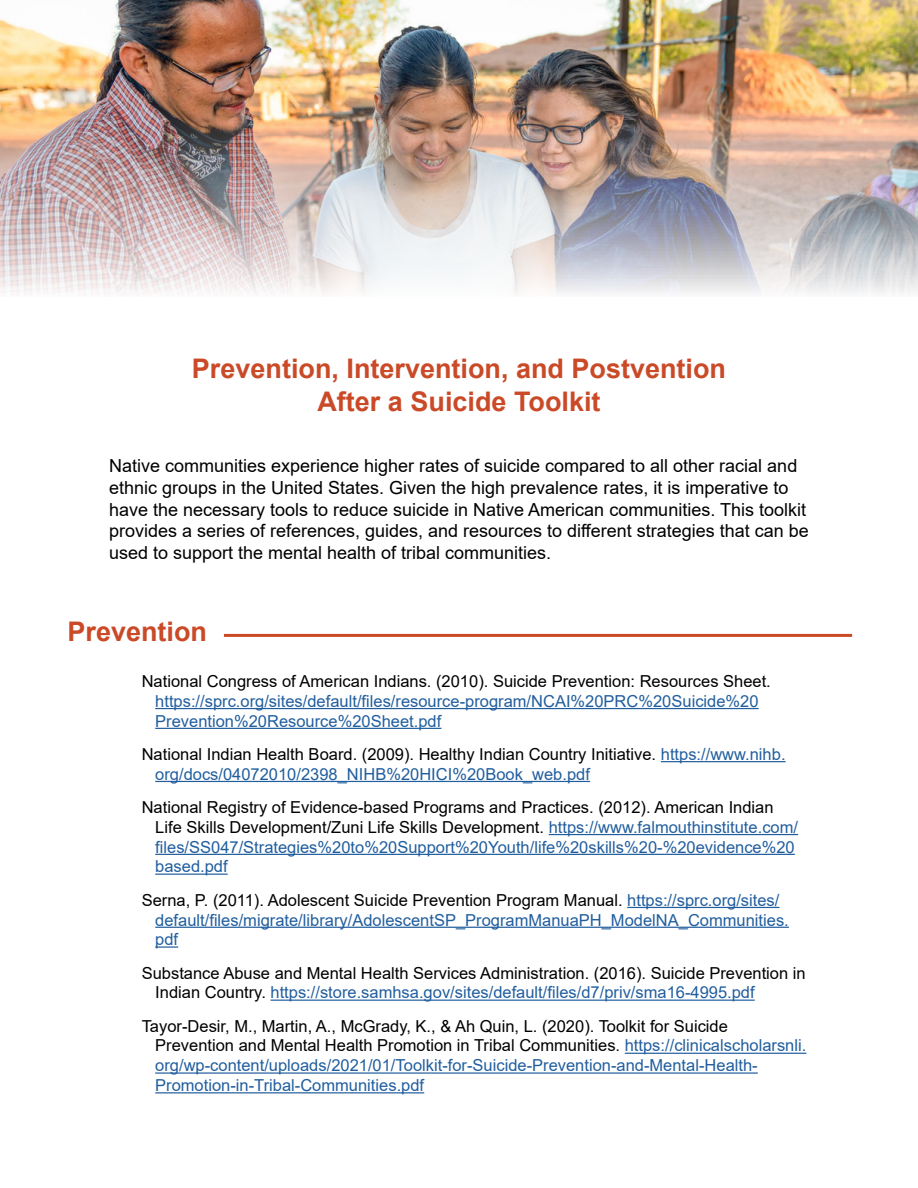
<style>
.page{position:relative;width:918px;height:1188px;background:#fff}
.page>*{position:absolute;margin:0;border:0;box-sizing:border-box;transform-origin:0 0}
.t1{font:700 27px/32.4px "Arial";color:#ca4a28;text-align:center}
.t2{font:18px/21.6px "Arial";color:#000}
.t3{font:16.5px/19.8px "Arial";color:#215e9e}
.t4{font:16.5px/19.8px "Arial";color:#000}
.s1{color:#000}
.s2{color:#215e9e}
</style>
<div class="page">
<hr style="left:224px;top:634px;width:628px;height:3px;background:#ca4a28">
<hr style="left:155px;top:708px;width:604px;height:1px;background:#215e9e">
<hr style="left:155px;top:728px;width:286px;height:1px;background:#215e9e">
<hr style="left:661px;top:761px;width:125px;height:1px;background:#215e9e">
<hr style="left:155px;top:781px;width:435px;height:1px;background:#215e9e">
<hr style="left:549px;top:834px;width:249px;height:1px;background:#215e9e">
<hr style="left:155px;top:854px;width:640px;height:1px;background:#215e9e">
<hr style="left:155px;top:874px;width:73px;height:1px;background:#215e9e">
<hr style="left:627px;top:907px;width:152px;height:1px;background:#215e9e">
<hr style="left:155px;top:927px;width:634px;height:1px;background:#215e9e">
<hr style="left:155px;top:946px;width:23px;height:2px;background:#215e9e">
<hr style="left:271px;top:1000px;width:484px;height:1px;background:#215e9e">
<hr style="left:625px;top:1053px;width:181px;height:1px;background:#215e9e">
<hr style="left:155px;top:1072px;width:603px;height:2px;background:#215e9e">
<hr style="left:155px;top:1092px;width:269px;height:1px;background:#215e9e">
<img style="left:0;top:0;width:918px;height:293px">
<h1 class="t1" style="left:192px;top:353px;width:536px">Prevention, Intervention, and Postvention<br>After a Suicide Toolkit</h1>
<p class="t2" style="left:109px;top:455px;width:701px">Native communities experience higher rates of suicide compared to all other racial and ethnic groups in the United States. Given the high prevalence rates, it is imperative to have the necessary tools to reduce suicide in Native American communities. This toolkit provides a series of references, guides, and resources to different strategies that can be used to support the mental health of tribal communities.</p>
<h1 class="t1" style="left:68px;top:615px;width:141px">Prevention</h1>
<p class="t4" style="left:142px;top:671px;width:631px">National Congress of American Indians. (2010). Suicide Prevention: Resources Sheet.</p>
<p class="t3" style="left:155px;top:691px;width:605px">https://sprc.org/sites/default/files/resource-program/NCAI%20PRC%20Suicide%20<br>Prevention%20Resource%20Sheet.pdf</p>
<p class="t3" style="left:155px;top:744px;width:632px;text-indent:-13px"><span class="s1">National Indian Health Board. (2009). Healthy Indian Country Initiative.</span> https://www.nihb. org/docs/04072010/2398_NIHB%20HICI%20Book_web.pdf</p>
<p class="t4" style="left:155px;top:797px;width:644px;text-indent:-13px">National Registry of Evidence-based Programs and Practices. (2012). American Indian Life Skills Development/Zuni Life Skills Development. <span class="s2">https://www.falmouthinstitute.com/ files/SS047/Strategies%20to%20Support%20Youth/life%20skills%20-%20evidence%20 based.pdf</span></p>
<p class="t3" style="left:155px;top:890px;width:635px;text-indent:-13px"><span class="s1">Serna, P. (2011). Adolescent Suicide Prevention Program Manual.</span> https://sprc.org/sites/ default/files/migrate/library/AdolescentSP_ProgramManuaPH_ModelNA_Communities. pdf</p>
<p class="t4" style="left:155px;top:963px;width:652px;text-indent:-13px">Substance Abuse and Mental Health Services Administration. (2016). Suicide Prevention in<br>Indian Country. <span class="s2">https://store.samhsa.gov/sites/default/files/d7/priv/sma16-4995.pdf</span></p>
<p class="t3" style="left:155px;top:1016px;width:653px;text-indent:-13px"><span class="s1">Tayor-Desir, M., Martin, A., McGrady, K., &amp; Ah Quin, L. (2020). Toolkit for Suicide Prevention and Mental Health Promotion in Tribal Communities.</span> https://clinicalscholarsnli. org/wp-content/uploads/2021/01/Toolkit-for-Suicide-Prevention-and-Mental-Health-Promotion-in-Tribal-Communities.pdf</p>
</div>
